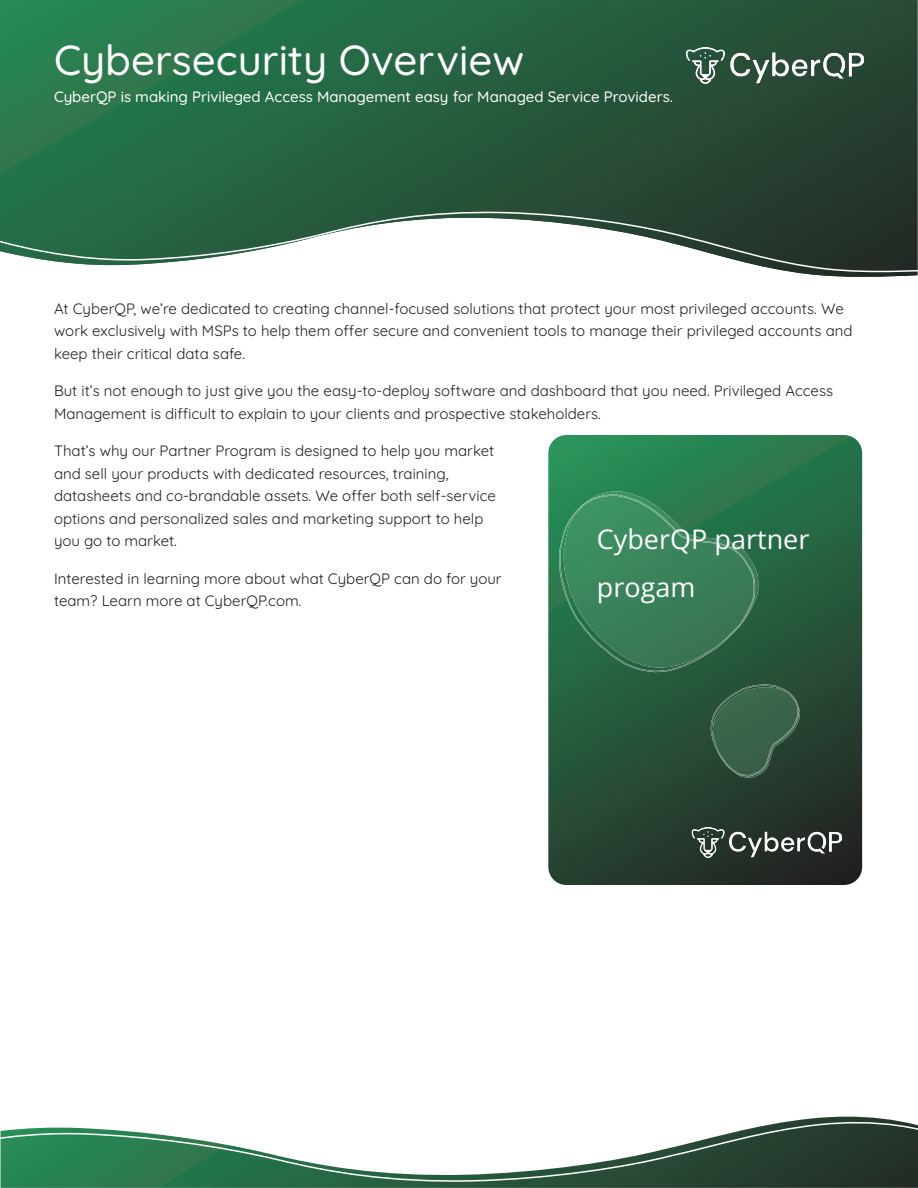
<style>
.page{position:relative;width:918px;height:1188px;background:#fff}
.page>*{position:absolute;margin:0;border:0;box-sizing:border-box;transform-origin:0 0}
.t1{font:500 42px "Quicksand";color:#fff}
.t2{font:27px "Open Sans";color:#fff}
.t3{font:15px/22.5px "Quicksand";color:#231f20}
.t4{font:500 15px "Quicksand";color:#fff}
</style>
<div class="page">
<svg style="left:1px;top:1116px;width:917px;height:72px"></svg>
<svg style="left:0;top:0;width:918px;height:276px;background:#3e6d53"></svg>
<img style="left:684px;top:48px;width:180px;height:36px">
<svg style="left:548px;top:435px;width:314px;height:450px;background:#26563b"></svg>
<svg style="left:559px;top:491px;width:199px;height:181px;background:#367d55"></svg>
<svg style="left:711px;top:684px;width:89px;height:94px;background:#375d46"></svg>
<img style="left:690px;top:827px;width:152px;height:30px">
<h1 class="t1" style="left:54px;top:27px;width:472px">Cybersecurity Overview</h1>
<p class="t4" style="left:54px;top:85px;width:620px">CyberQP is making Privileged Access Management easy for Managed Service Providers.</p>
<p class="t3" style="left:54px;top:296px;width:800px">At CyberQP, we’re dedicated to creating channel-focused solutions that protect your most privileged accounts. We work exclusively with MSPs to help them offer secure and convenient tools to manage their privileged accounts and keep their critical data safe.</p>
<p class="t3" style="left:54px;top:378px;width:781px">But it’s not enough to just give you the easy-to-deploy software and dashboard that you need. Privileged Access<br>Management is difficult to explain to your clients and prospective stakeholders.</p>
<p class="t3" style="left:54px;top:438px;width:443px">That’s why our Partner Program is designed to help you market and sell your products with dedicated resources, training, datasheets and co-brandable assets. We offer both self-service options and personalized sales and marketing support to help you go to market.</p>
<p class="t3" style="left:54px;top:566px;width:449px">Interested in learning more about what CyberQP can do for your team? Learn more at CyberQP.com.</p>
<p class="t2" style="left:597px;top:521px;width:214px">CyberQP partner</p>
<p class="t2" style="left:597px;top:569px;width:100px">progam</p>
</div>
